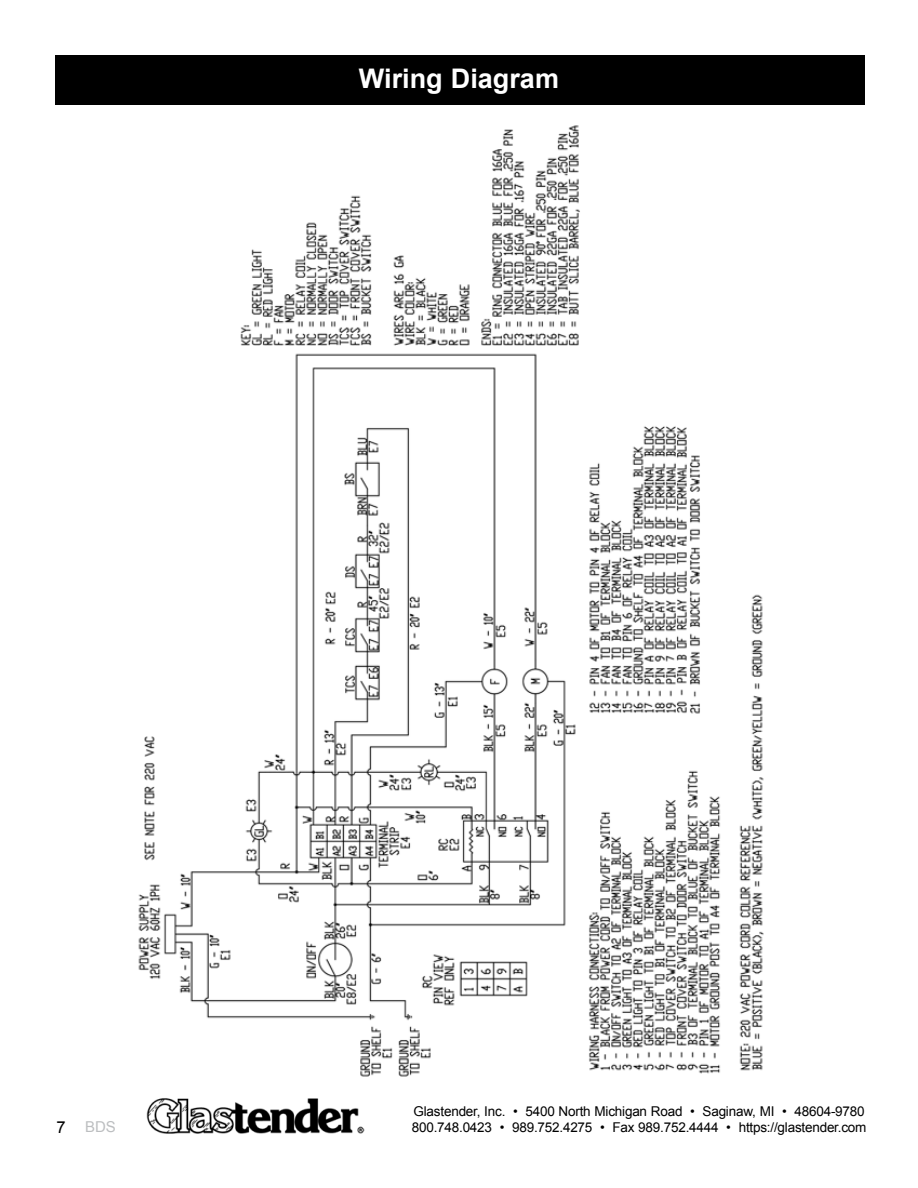
<style>
.page{position:relative;width:918px;height:1188px;background:#fff}
.page>*{position:absolute;margin:0;border:0;box-sizing:border-box;transform-origin:0 0}
.t1{font:700 27px "Arial";color:#fff}
.t2{font:16.5px "Arial";color:#000}
.t3{font:15px "Arial";color:#bcbec0}
.t4{font:13.5px "Arial";letter-spacing:-.015em;color:#000}
</style>
<div class="page">
<div style="left:55px;top:55px;width:810px;height:50px;background:#000"></div>
<img style="left:147px;top:1098px;width:217px;height:36px">
<img style="left:138px;top:125px;width:626px;height:952px">
<h1 class="t1" style="left:359px;top:60px;width:202px">Wiring Diagram</h1>
<p class="t2" style="left:56px;top:1116px;width:11px">7</p>
<p class="t4" style="left:414px;top:1102px;width:453px">Glastender, Inc. • 5400 North Michigan Road • Saginaw, MI • 48604-9780</p>
<p class="t3" style="left:85px;top:1117px;width:32px">BDS</p>
<p class="t4" style="left:412px;top:1118px;width:456px">800.748.0423 • 989.752.4275 • Fax 989.752.4444 • https://glastender.com</p>
</div>
